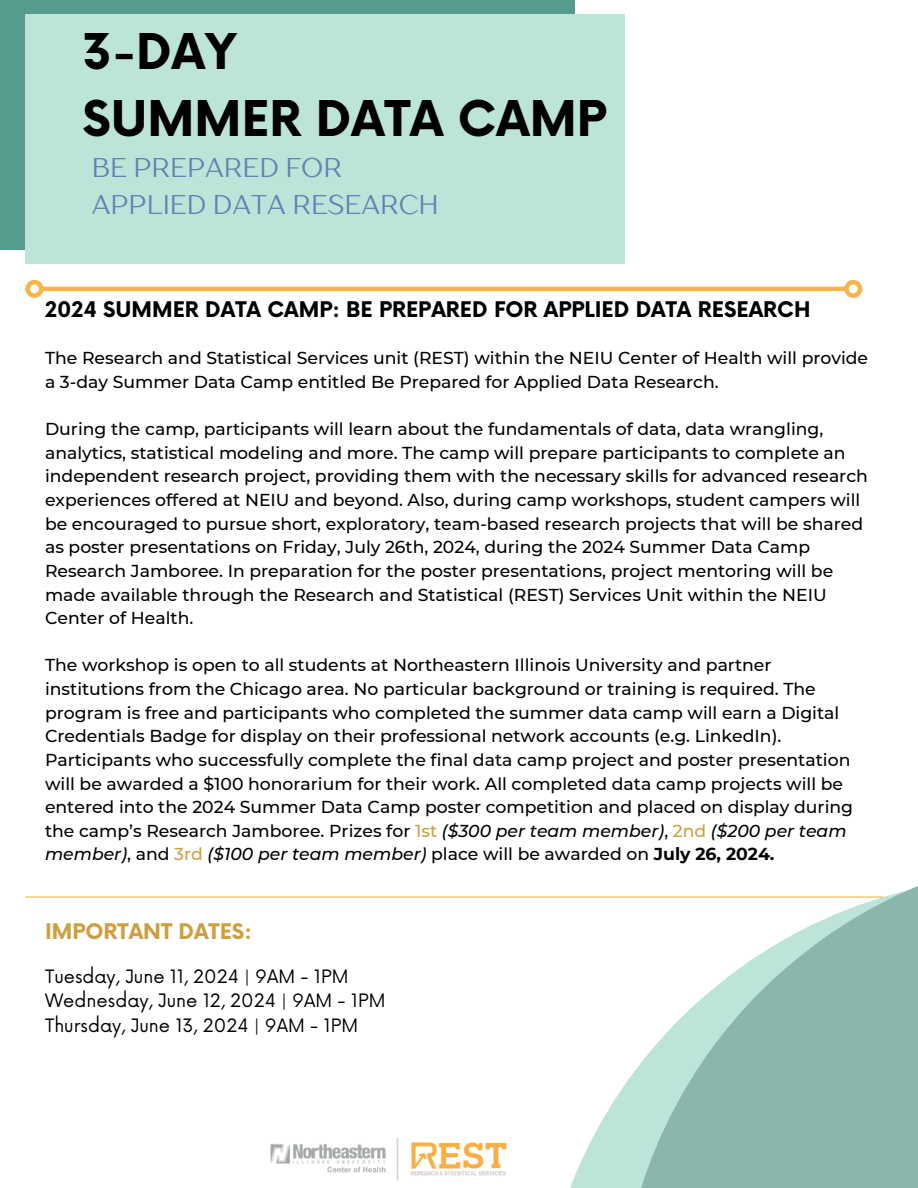
<style>
.page{position:relative;width:918px;height:1188px;background:#fff}
.page>*{position:absolute;margin:0;border:0;box-sizing:border-box;transform-origin:0 0}
.t1{font:700 48px/66.3px "Now";color:#000}
.t2{font:27px/37.2px "TT Drugs";color:#5f84b2}
.t3{font:700 21px "Now";color:#000}
.t4{font:700 21px "Now";color:#ce9f41}
.t5{font:18px "Now";color:#000}
.t6{font:500 17.25px/23.7px "Montserrat";color:#000}
.s1{color:#ce9f41}
.s2{font-style:italic}
.s3{font-weight:700}
</style>
<div class="page">
<img style="left:270px;top:1137px;width:237px;height:44px">
<div style="left:0;top:0;width:575px;height:250px;background:#579b8e"></div>
<div style="left:25px;top:14px;width:600px;height:250px;background:#bde4d8"></div>
<hr style="left:42px;top:287px;width:803px;height:4px;background:#f8b34b">
<div style="left:25px;top:280px;width:18px;height:18px;border:4px solid #f8b34b;border-radius:50%"></div>
<div style="left:844px;top:280px;width:18px;height:18px;border:4px solid #f8b34b;border-radius:50%"></div>
<hr style="left:25px;top:896px;width:858px;height:2px;background:#f8b34b">
<svg style="left:557px;top:886px;width:361px;height:302px"></svg>
<h4 class="t1" style="left:83px;top:22px;width:526px">3-DAY<br>SUMMER DATA CAMP</h4>
<h2 class="t2" style="left:92px;top:148px;width:348px">BE PREPARED FOR<br>APPLIED DATA RESEARCH</h2>
<h3 class="t3" style="left:45px;top:299px;width:767px">2024 SUMMER DATA CAMP: BE PREPARED FOR APPLIED DATA RESEARCH</h3>
<h3 class="t6" style="left:45px;top:346px;width:825px">The Research and Statistical Services unit (REST) within the NEIU Center of Health will provide a 3-day Summer Data Camp entitled Be Prepared for Applied Data Research.</h3>
<h4 class="t6" style="left:45px;top:417px;width:824px">During the camp, participants will learn about the fundamentals of data, data wrangling, analytics, statistical modeling and more. The camp will prepare participants to complete an independent research project, providing them with the necessary skills for advanced research experiences offered at NEIU and beyond. Also, during camp workshops, student campers will be encouraged to pursue short, exploratory, team-based research projects that will be shared as poster presentations on Friday, July 26th, 2024, during the 2024 Summer Data Camp Research Jamboree. In preparation for the poster presentations, project mentoring will be made available through the Research and Statistical (REST) Services Unit within the NEIU Center of Health.</h4>
<h4 class="t6" style="left:45px;top:653px;width:810px">The workshop is open to all students at Northeastern Illinois University and partner institutions from the Chicago area. No particular background or training is required. The program is free and participants who completed the summer data camp will earn a Digital Credentials Badge for display on their professional network accounts (e.g. LinkedIn).<br>Participants who successfully complete the final data camp project and poster presentation will be awarded a $100 honorarium for their work. All completed data camp projects will be entered into the 2024 Summer Data Camp poster competition and placed on display during the camp’s Research Jamboree. Prizes for <span class="s1">1st</span> <span class="s2">($300 per team member)</span>, <span class="s1">2nd</span> <span class="s2">($200 per team member)</span>, and <span class="s1">3rd</span> <span class="s2">($100 per team member)</span> place will be awarded on <span class="s3">July 26, 2024.</span></h4>
<p class="t4" style="left:45px;top:920px;width:208px">IMPORTANT DATES:</p>
<p class="t5" style="left:45px;top:966px;width:305px">Tuesday, June 11, 2024 | 9AM - 1PM</p>
<p class="t5" style="left:45px;top:991px;width:342px">Wednesday, June 12, 2024 | 9AM - 1PM</p>
<p class="t5" style="left:45px;top:1016px;width:315px">Thursday, June 13, 2024 | 9AM - 1PM</p>
</div>
